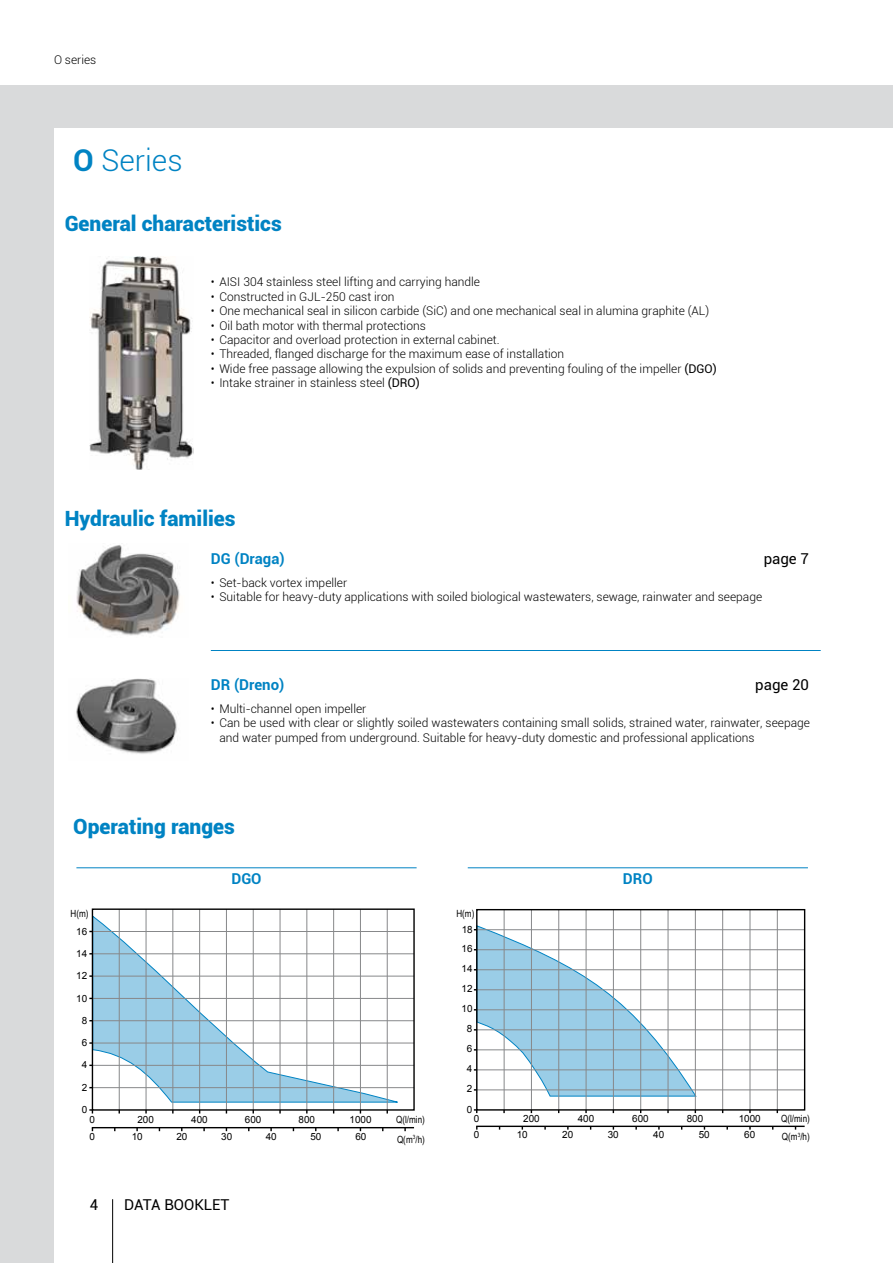
<style>
.page{position:relative;width:893px;height:1263px;background:#fff}
.page>*{position:absolute;margin:0;border:0;box-sizing:border-box;transform-origin:0 0}
.t1{font:300 30px "Roboto";color:#0083c3}
.t2{font:900 21px "Roboto";color:#0083c3}
.t3{font:700 15px "Roboto";color:#0083c3}
.t4{font:15px "Roboto";color:#000}
.t5{font:300 12px/14.4px "Roboto";color:#000}
.t6{font:9.9px "Arial";color:#000}
.t7{font:9.9px/19.6px "Arial Narrow";color:#000}
.s1{font-weight:700}
.s2{font-weight:400}
</style>
<div class="page">
<hr style="left:112px;top:1199px;width:1px;height:64px;background:#000">
<div style="left:0;top:106px;width:54px;height:1157px;background:#d9dadb"></div>
<div style="left:0;top:85px;width:893px;height:43px;background:#d9dadb"></div>
<img style="left:90px;top:257px;width:103px;height:212px">
<img style="left:76px;top:678px;width:101px;height:76px">
<img style="left:76px;top:545px;width:104px;height:91px">
<hr style="left:211px;top:650px;width:610px;height:1px;background:#0083c3">
<svg style="left:94px;top:915px;width:309px;height:188px"></svg>
<hr style="left:92px;top:998px;width:322px;height:1px;background:#87888a">
<hr style="left:306px;top:909px;width:1px;height:201px;background:#87888a">
<hr style="left:226px;top:909px;width:1px;height:201px;background:#87888a">
<hr style="left:253px;top:909px;width:1px;height:201px;background:#87888a">
<hr style="left:280px;top:909px;width:1px;height:201px;background:#87888a">
<hr style="left:333px;top:909px;width:1px;height:201px;background:#87888a">
<hr style="left:360px;top:909px;width:1px;height:201px;background:#87888a">
<hr style="left:387px;top:909px;width:1px;height:201px;background:#87888a">
<hr style="left:92px;top:976px;width:322px;height:1px;background:#87888a">
<hr style="left:92px;top:953px;width:322px;height:1px;background:#87888a">
<hr style="left:92px;top:931px;width:322px;height:1px;background:#87888a">
<hr style="left:119px;top:909px;width:1px;height:201px;background:#87888a">
<hr style="left:146px;top:909px;width:1px;height:201px;background:#87888a">
<hr style="left:172px;top:909px;width:1px;height:201px;background:#87888a">
<hr style="left:199px;top:909px;width:1px;height:201px;background:#87888a">
<hr style="left:92px;top:1020px;width:322px;height:1px;background:#87888a">
<hr style="left:92px;top:1065px;width:322px;height:1px;background:#87888a">
<hr style="left:92px;top:1043px;width:322px;height:1px;background:#87888a">
<hr style="left:92px;top:1087px;width:322px;height:1px;background:#87888a">
<div style="left:92px;top:908px;width:323px;height:203px;border:1px solid #000"></div>
<svg style="left:89px;top:1109px;width:4px;height:4px"></svg>
<hr style="left:92px;top:1127px;width:322px;height:1px;background:#000">
<hr style="left:476px;top:1125px;width:329px;height:2px;background:#000">
<svg style="left:474px;top:925px;width:223px;height:172px"></svg>
<hr style="left:477px;top:1009px;width:328px;height:1px;background:#87888a">
<hr style="left:695px;top:910px;width:1px;height:200px;background:#87888a">
<hr style="left:613px;top:910px;width:1px;height:200px;background:#87888a">
<hr style="left:640px;top:910px;width:1px;height:200px;background:#87888a">
<hr style="left:668px;top:910px;width:1px;height:200px;background:#87888a">
<hr style="left:722px;top:910px;width:1px;height:200px;background:#87888a">
<hr style="left:750px;top:910px;width:1px;height:200px;background:#87888a">
<hr style="left:777px;top:910px;width:1px;height:200px;background:#87888a">
<hr style="left:477px;top:989px;width:328px;height:1px;background:#87888a">
<hr style="left:477px;top:969px;width:328px;height:1px;background:#87888a">
<hr style="left:477px;top:949px;width:328px;height:1px;background:#87888a">
<hr style="left:504px;top:910px;width:1px;height:200px;background:#87888a">
<hr style="left:531px;top:910px;width:1px;height:200px;background:#87888a">
<hr style="left:558px;top:910px;width:1px;height:200px;background:#87888a">
<hr style="left:586px;top:910px;width:1px;height:200px;background:#87888a">
<hr style="left:477px;top:1029px;width:328px;height:1px;background:#87888a">
<hr style="left:477px;top:1069px;width:328px;height:1px;background:#87888a">
<hr style="left:477px;top:1049px;width:328px;height:1px;background:#87888a">
<hr style="left:477px;top:1089px;width:328px;height:1px;background:#87888a">
<hr style="left:477px;top:929px;width:328px;height:1px;background:#87888a">
<div style="left:476px;top:909px;width:329px;height:201px;border:1px solid #000"></div>
<hr style="left:76px;top:867px;width:341px;height:1px;background:#0083c3">
<hr style="left:468px;top:867px;width:340px;height:1px;background:#0083c3">
<p class="t5" style="left:54px;top:52px;width:44px">O series</p>
<h1 class="t1" style="left:73px;top:140px;width:111px"><span class="s1">O</span> Series</h1>
<h2 class="t2" style="left:65px;top:208px;width:219px">General characteristics</h2>
<p class="t5" style="left:211px;top:274px;width:271px">• AISI 304 stainless steel lifting and carrying handle</p>
<p class="t5" style="left:211px;top:289px;width:185px">• Constructed in GJL-250 cast iron</p>
<p class="t5" style="left:211px;top:303px;width:500px">• One mechanical seal in silicon carbide (SiC) and one mechanical seal in alumina graphite (AL)</p>
<p class="t5" style="left:211px;top:318px;width:216px">• Oil bath motor with thermal protections</p>
<p class="t5" style="left:211px;top:332px;width:290px">• Capacitor and overload protection in external cabinet.</p>
<p class="t5" style="left:211px;top:346px;width:355px">• Threaded, flanged discharge for the maximum ease of installation</p>
<p class="t5" style="left:211px;top:361px;width:507px">• Wide free passage allowing the expulsion of solids and preventing fouling of the impeller <span class="s2">(DGO)</span></p>
<p class="t5" style="left:211px;top:375px;width:210px">• Intake strainer in stainless steel <span class="s2">(DRO)</span></p>
<h2 class="t2" style="left:65px;top:503px;width:172px">Hydraulic families</h2>
<p class="t3" style="left:211px;top:548px;width:75px">DG (Draga)</p>
<p class="t4" style="left:764px;top:548px;width:47px">page 7</p>
<p class="t5" style="left:211px;top:575px;width:138px">• Set-back vortex impeller</p>
<p class="t5" style="left:211px;top:589px;width:553px">• Suitable for heavy-duty applications with soiled biological wastewaters, sewage, rainwater and seepage</p>
<p class="t3" style="left:211px;top:674px;width:75px">DR (Dreno)</p>
<p class="t4" style="left:755px;top:674px;width:55px">page 20</p>
<p class="t5" style="left:211px;top:701px;width:157px">• Multi-channel open impeller</p>
<p class="t5" style="left:219px;top:715px;width:592px;text-indent:-9px">• Can be used with clear or slightly soiled wastewaters containing small solids, strained water, rainwater, seepage and water pumped from underground. Suitable for heavy-duty domestic and professional applications</p>
<h2 class="t2" style="left:73px;top:812px;width:163px">Operating ranges</h2>
<p class="t7" style="left:71px;top:903px;width:20px">H(m)</p>
<p class="t6" style="left:76px;top:947px;width:13px">14</p>
<p class="t6" style="left:76px;top:925px;width:13px">16</p>
<p class="t6" style="left:76px;top:969px;width:13px">12</p>
<p class="t6" style="left:76px;top:991px;width:13px">10</p>
<p class="t6" style="left:82px;top:1014px;width:7px">8</p>
<p class="t6" style="left:82px;top:1036px;width:7px">6</p>
<p class="t6" style="left:82px;top:1058px;width:7px">4</p>
<p class="t6" style="left:82px;top:1081px;width:7px">2</p>
<p class="t3" style="left:231px;top:868px;width:32px">DGO</p>
<p class="t3" style="left:623px;top:868px;width:31px">DRO</p>
<p class="t7" style="left:456px;top:903px;width:20px">H(m)</p>
<p class="t6" style="left:462px;top:923px;width:13px">18</p>
<p class="t6" style="left:462px;top:942px;width:13px">16</p>
<p class="t6" style="left:462px;top:962px;width:13px">14</p>
<p class="t6" style="left:462px;top:982px;width:13px">12</p>
<p class="t6" style="left:462px;top:1002px;width:13px">10</p>
<p class="t6" style="left:467px;top:1022px;width:7px">8</p>
<p class="t6" style="left:467px;top:1042px;width:7px">6</p>
<p class="t6" style="left:467px;top:1062px;width:7px">4</p>
<p class="t6" style="left:467px;top:1082px;width:7px">2</p>
<p class="t6" style="left:82px;top:1103px;width:7px">0</p>
<p class="t6" style="left:89px;top:1113px;width:7px">0</p>
<p class="t6" style="left:137px;top:1113px;width:18px">200</p>
<p class="t6" style="left:191px;top:1113px;width:18px">400</p>
<p class="t6" style="left:245px;top:1113px;width:18px">600</p>
<p class="t6" style="left:299px;top:1113px;width:18px">800</p>
<p class="t6" style="left:350px;top:1113px;width:24px">1000</p>
<p class="t6" style="left:89px;top:1130px;width:7px">0</p>
<p class="t6" style="left:132px;top:1130px;width:13px">10</p>
<p class="t6" style="left:176px;top:1130px;width:13px">20</p>
<p class="t6" style="left:221px;top:1130px;width:13px">30</p>
<p class="t6" style="left:266px;top:1130px;width:13px">40</p>
<p class="t6" style="left:310px;top:1130px;width:13px">50</p>
<p class="t6" style="left:355px;top:1130px;width:13px">60</p>
<p class="t7" style="left:396px;top:1109px;width:30px">Q(l/min)<br>Q(m<sup>3</sup>/h)</p>
<p class="t6" style="left:467px;top:1102px;width:7px">0</p>
<p class="t6" style="left:474px;top:1112px;width:7px">0</p>
<p class="t6" style="left:523px;top:1112px;width:18px">200</p>
<p class="t6" style="left:578px;top:1112px;width:18px">400</p>
<p class="t6" style="left:632px;top:1112px;width:18px">600</p>
<p class="t6" style="left:687px;top:1112px;width:18px">800</p>
<p class="t6" style="left:739px;top:1112px;width:24px">1000</p>
<p class="t6" style="left:474px;top:1127px;width:7px">0</p>
<p class="t6" style="left:517px;top:1127px;width:13px">10</p>
<p class="t6" style="left:562px;top:1127px;width:13px">20</p>
<p class="t6" style="left:608px;top:1127px;width:13px">30</p>
<p class="t6" style="left:653px;top:1127px;width:13px">40</p>
<p class="t6" style="left:699px;top:1127px;width:13px">50</p>
<p class="t6" style="left:744px;top:1127px;width:13px">60</p>
<p class="t7" style="left:781px;top:1109px;width:30px;line-height:18.5px">Q(l/min)<br>Q(m<sup>3</sup>/h)</p>
<p class="t4" style="left:90px;top:1194px;width:10px">4</p>
<p class="t4" style="left:124px;top:1194px;width:107px">DATA BOOKLET</p>
</div>
